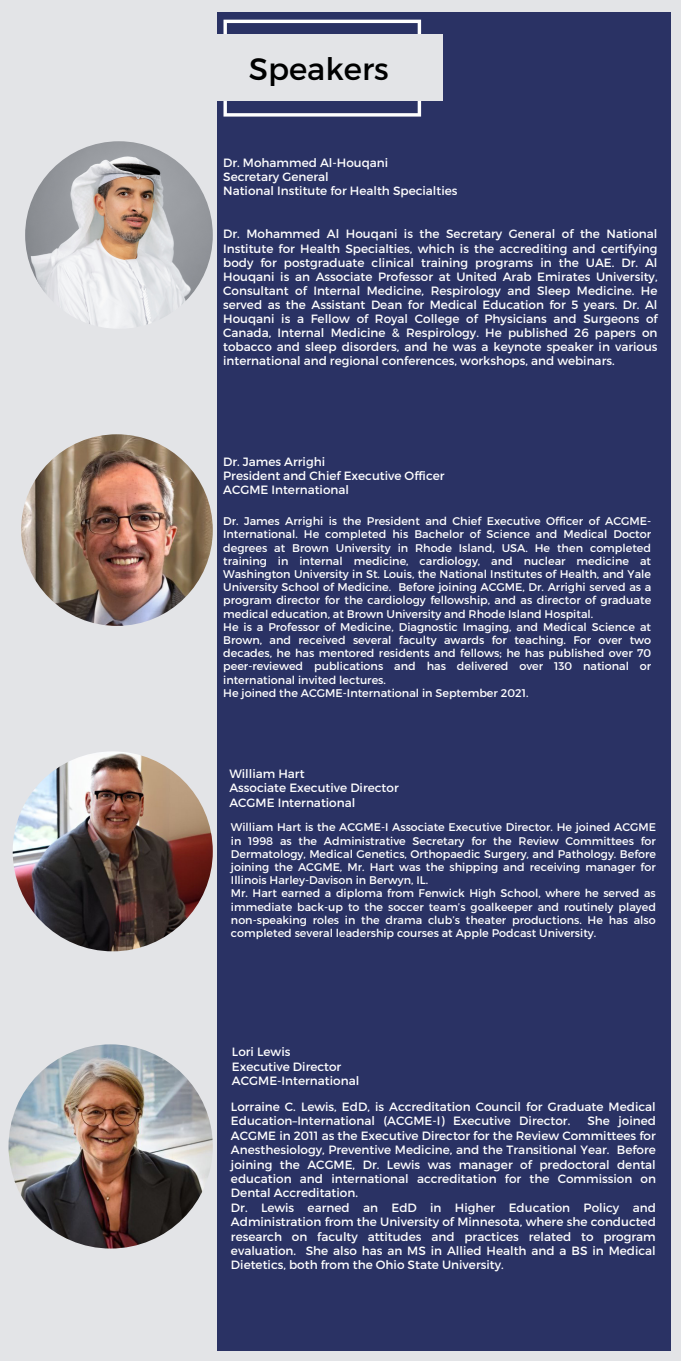
<style>
.page{position:relative;width:681px;height:1361px;background:#fff}
.page>*{position:absolute;margin:0;border:0;box-sizing:border-box;transform-origin:0 0}
.t1{font:30.92px "Montserrat";color:#000}
.t2{font:12px/14.4px "Montserrat";color:#fff}
.t3{font:11.16px/13.2px "Montserrat";color:#fff}
.t4{font:11.12px/13.2px "Montserrat";color:#fff}
</style>
<div class="page">
<div style="left:0;top:0;width:680px;height:1360px;background:#e3e4e7"></div>
<img style="left:25px;top:141px;width:188px;height:188px;border-radius:50%">
<div style="left:217px;top:12px;width:453px;height:1338px;background:#2a3264"></div>
<img style="left:21px;top:434px;width:192px;height:192px;border-radius:50%">
<img style="left:13px;top:751px;width:200px;height:200px;border-radius:50%">
<img style="left:9px;top:1044px;width:204px;height:204px;border-radius:50%">
<svg style="left:223px;top:20px;width:198px;height:97px"></svg>
<div style="left:194px;top:34px;width:249px;height:67px;background:#e3e4e7"></div>
<h1 class="t1" style="left:249px;top:49px;width:141px">Speakers</h1>
<p class="t2" style="left:223px;top:155px;width:236px;line-height:14.1px">Dr. Mohammed Al-Houqani<br>Secretary General<br>National Institute for Health Specialties</p>
<p class="t2" style="left:223px;top:226px;width:436px;line-height:14.1px;text-align:justify">Dr. Mohammed Al Houqani is the Secretary General of the National Institute for Health Specialties, which is the accrediting and certifying body for postgraduate clinical training programs in the UAE. Dr. Al Houqani is an Associate Professor at United Arab Emirates University, Consultant of Internal Medicine, Respirology and Sleep Medicine. He served as the Assistant Dean for Medical Education for 5 years. Dr. Al Houqani is a Fellow of Royal College of Physicians and Surgeons of Canada, Internal Medicine &amp; Respirology. He published 26 papers on tobacco and sleep disorders, and he was a keynote speaker in various international and regional conferences, workshops, and webinars.</p>
<p class="t2" style="left:223px;top:454px;width:223px;line-height:14.1px">Dr. James Arrighi<br>President and Chief Executive Officer<br>ACGME International</p>
<p class="t3" style="left:223px;top:514px;width:429px">Dr. James Arrighi is the President and Chief Executive Officer of ACGME-International. He completed his Bachelor of Science and Medical Doctor degrees at Brown University in Rhode Island, USA. He then completed training in internal medicine, cardiology, and nuclear medicine at Washington University in St. Louis, the National Institutes of Health, and Yale University School of Medicine. Before joining ACGME, Dr. Arrighi served as a program director for the cardiology fellowship, and as director of graduate medical education, at Brown University and Rhode Island Hospital.<br>He is a Professor of Medicine, Diagnostic Imaging, and Medical Science at Brown, and received several faculty awards for teaching. For over two decades, he has mentored residents and fellows; he has published over 70 peer-reviewed publications and has delivered over 130 national or international invited lectures.<br>He joined the ACGME-International in September 2021.</p>
<p class="t2" style="left:229px;top:766px;width:171px">William Hart<br>Associate Executive Director<br>ACGME International</p>
<p class="t4" style="left:231px;top:820px;width:426px">William Hart is the ACGME-I Associate Executive Director. He joined ACGME in 1998 as the Administrative Secretary for the Review Committees for Dermatology, Medical Genetics, Orthopaedic Surgery, and Pathology. Before joining the ACGME, Mr. Hart was the shipping and receiving manager for Illinois Harley-Davison in Berwyn, IL.<br>Mr. Hart earned a diploma from Fenwick High School, where he served as immediate back-up to the soccer team’s goalkeeper and routinely played non-speaking roles in the drama club’s theater productions. He has also completed several leadership courses at Apple Podcast University.</p>
<p class="t2" style="left:232px;top:1044px;width:129px">Lori Lewis<br>Executive Director<br>ACGME-International</p>
<p class="t2" style="left:231px;top:1099px;width:426px">Lorraine C. Lewis, EdD, is Accreditation Council for Graduate Medical<br>Education–International (ACGME-I) Executive Director.</p>
<p class="t2" style="left:231px;top:1113px;width:426px;text-indent:356px">She joined ACGME in 2011 as the Executive Director for the Review Committees for Anesthesiology, Preventive Medicine, and the Transitional Year. Before joining the ACGME, Dr. Lewis was manager of predoctoral dental education and international accreditation for the Commission on Dental Accreditation.<br>Dr. Lewis earned an EdD in Higher Education Policy and Administration from the University of Minnesota, where she conducted research on faculty attitudes and practices related to program evaluation. She also has an MS in Allied Health and a BS in Medical Dietetics, both from the Ohio State University.</p>
</div>
